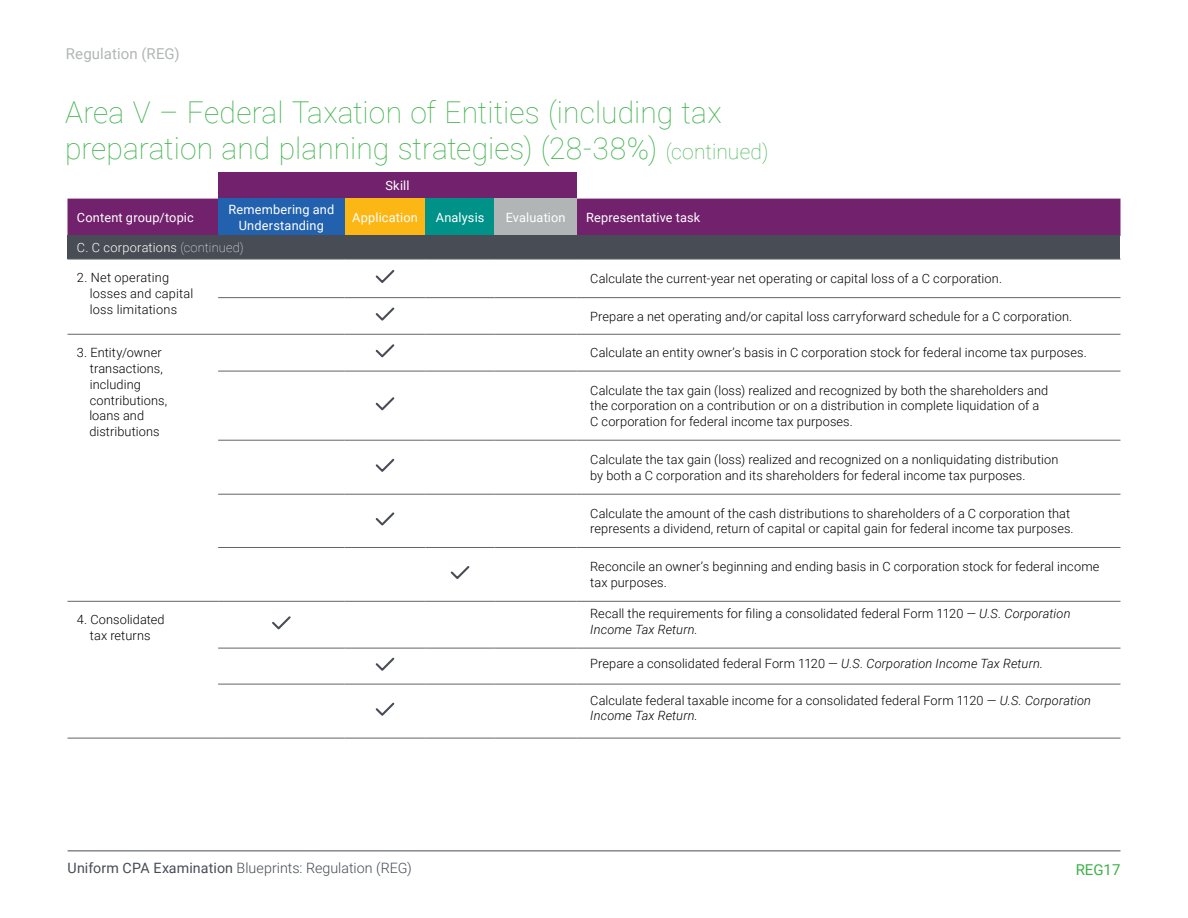
<style>
.page{position:relative;width:1188px;height:918px;background:#fff}
.page>*{position:absolute;margin:0;border:0;box-sizing:border-box;transform-origin:0 0}
.t1{font:100 30px/36px "Roboto";color:#3cb14a}
.t2{font:15px "Roboto";letter-spacing:.005em;color:#b2b5b6}
.t3{font:15px "Roboto";color:#3cb14a}
.t4{font:300 14.25px "Roboto";color:#474c55}
.t5{font:300 12.75px/15.8px "Roboto";letter-spacing:.01em;color:#000}
.t6{font:12.75px/15.8px "Roboto";letter-spacing:.015em;color:#fff;text-align:center}
.t7{font:300 12.75px "Roboto";letter-spacing:.02em;color:#fff}
.s1{font-size:21px}
.s2{font-weight:100}
.s3{font-style:italic}
.s4{font-weight:400}
</style>
<div class="page">
<hr style="left:68px;top:850px;width:1052px;height:1px;background:#474c55">
<div style="left:218px;top:172px;width:359px;height:27px;background:#72226d"></div>
<div style="left:68px;top:199px;width:1052px;height:37px;background:#72226d"></div>
<div style="left:218px;top:199px;width:127px;height:37px;background:#2261ae"></div>
<div style="left:345px;top:199px;width:81px;height:37px;background:#fdb714"></div>
<div style="left:426px;top:199px;width:69px;height:37px;background:#009189"></div>
<div style="left:495px;top:199px;width:82px;height:37px;background:#b2b5b6"></div>
<div style="left:68px;top:236px;width:1052px;height:23px;background:#474c55"></div>
<svg style="left:68px;top:298px;width:1052px;height:440px"></svg>
<hr style="left:68px;top:738px;width:150px;height:1px;background:#636466">
<hr style="left:218px;top:648px;width:127px;height:1px;background:#636466">
<hr style="left:345px;top:648px;width:81px;height:1px;background:#636466">
<hr style="left:426px;top:648px;width:69px;height:1px;background:#636466">
<hr style="left:495px;top:648px;width:82px;height:1px;background:#636466">
<hr style="left:577px;top:648px;width:543px;height:1px;background:#636466">
<hr style="left:218px;top:684px;width:127px;height:1px;background:#636466">
<hr style="left:345px;top:684px;width:81px;height:1px;background:#636466">
<hr style="left:426px;top:684px;width:69px;height:1px;background:#636466">
<hr style="left:495px;top:684px;width:82px;height:1px;background:#636466">
<hr style="left:577px;top:684px;width:543px;height:1px;background:#636466">
<hr style="left:218px;top:738px;width:127px;height:1px;background:#636466">
<hr style="left:345px;top:738px;width:81px;height:1px;background:#636466">
<hr style="left:426px;top:738px;width:69px;height:1px;background:#636466">
<hr style="left:495px;top:738px;width:82px;height:1px;background:#636466">
<hr style="left:577px;top:738px;width:543px;height:1px;background:#636466">
<hr style="left:68px;top:601px;width:150px;height:1px;background:#636466">
<hr style="left:218px;top:371px;width:127px;height:1px;background:#636466">
<hr style="left:345px;top:371px;width:81px;height:1px;background:#636466">
<hr style="left:426px;top:371px;width:69px;height:1px;background:#636466">
<hr style="left:495px;top:371px;width:82px;height:1px;background:#636466">
<hr style="left:577px;top:371px;width:543px;height:1px;background:#636466">
<hr style="left:218px;top:440px;width:127px;height:1px;background:#636466">
<hr style="left:345px;top:440px;width:81px;height:1px;background:#636466">
<hr style="left:426px;top:440px;width:69px;height:1px;background:#636466">
<hr style="left:495px;top:440px;width:82px;height:1px;background:#636466">
<hr style="left:577px;top:440px;width:543px;height:1px;background:#636466">
<hr style="left:218px;top:494px;width:127px;height:1px;background:#636466">
<hr style="left:345px;top:494px;width:81px;height:1px;background:#636466">
<hr style="left:426px;top:494px;width:69px;height:1px;background:#636466">
<hr style="left:495px;top:494px;width:82px;height:1px;background:#636466">
<hr style="left:577px;top:494px;width:543px;height:1px;background:#636466">
<hr style="left:218px;top:547px;width:127px;height:1px;background:#636466">
<hr style="left:345px;top:547px;width:81px;height:1px;background:#636466">
<hr style="left:426px;top:547px;width:69px;height:1px;background:#636466">
<hr style="left:495px;top:547px;width:82px;height:1px;background:#636466">
<hr style="left:577px;top:547px;width:543px;height:1px;background:#636466">
<hr style="left:218px;top:601px;width:127px;height:1px;background:#636466">
<hr style="left:345px;top:601px;width:81px;height:1px;background:#636466">
<hr style="left:426px;top:601px;width:69px;height:1px;background:#636466">
<hr style="left:495px;top:601px;width:82px;height:1px;background:#636466">
<hr style="left:577px;top:601px;width:543px;height:1px;background:#636466">
<hr style="left:68px;top:259px;width:150px;height:1px;background:#636466">
<hr style="left:218px;top:259px;width:127px;height:1px;background:#636466">
<hr style="left:345px;top:259px;width:81px;height:1px;background:#636466">
<hr style="left:426px;top:259px;width:69px;height:1px;background:#636466">
<hr style="left:495px;top:259px;width:82px;height:1px;background:#636466">
<hr style="left:577px;top:259px;width:543px;height:1px;background:#636466">
<hr style="left:68px;top:334px;width:150px;height:1px;background:#636466">
<hr style="left:218px;top:297px;width:127px;height:1px;background:#636466">
<hr style="left:345px;top:297px;width:81px;height:1px;background:#636466">
<hr style="left:426px;top:297px;width:69px;height:1px;background:#636466">
<hr style="left:495px;top:297px;width:82px;height:1px;background:#636466">
<hr style="left:577px;top:297px;width:543px;height:1px;background:#636466">
<hr style="left:218px;top:334px;width:127px;height:1px;background:#636466">
<hr style="left:345px;top:334px;width:81px;height:1px;background:#636466">
<hr style="left:426px;top:334px;width:69px;height:1px;background:#636466">
<hr style="left:495px;top:334px;width:82px;height:1px;background:#636466">
<hr style="left:577px;top:334px;width:543px;height:1px;background:#636466">
<svg style="left:375px;top:270px;width:20px;height:13px"></svg>
<svg style="left:374px;top:306px;width:22px;height:17px"></svg>
<svg style="left:374px;top:342px;width:22px;height:17px"></svg>
<svg style="left:374px;top:395px;width:22px;height:17px"></svg>
<svg style="left:374px;top:457px;width:22px;height:17px"></svg>
<svg style="left:374px;top:510px;width:22px;height:17px"></svg>
<svg style="left:449px;top:564px;width:22px;height:17px"></svg>
<svg style="left:270px;top:614px;width:23px;height:17px"></svg>
<svg style="left:374px;top:656px;width:22px;height:17px"></svg>
<svg style="left:374px;top:701px;width:22px;height:17px"></svg>
<p class="t2" style="left:66px;top:43px;width:115px">Regulation (REG)</p>
<h1 class="t1" style="left:65px;top:93px;width:705px">Area V – Federal Taxation of Entities (including tax preparation and planning strategies) (28-38%) <span class="s1">(continued)</span></h1>
<p class="t6" style="left:385px;top:177px;width:26px">Skill</p>
<p class="t6" style="left:77px;top:209px;width:118px">Content group/topic</p>
<p class="t6" style="left:228px;top:201px;width:107px">Remembering and<br>Understanding</p>
<p class="t6" style="left:352px;top:209px;width:67px">Application</p>
<p class="t6" style="left:436px;top:209px;width:50px">Analysis</p>
<p class="t6" style="left:506px;top:209px;width:61px">Evaluation</p>
<p class="t6" style="left:586px;top:209px;width:116px">Representative task</p>
<p class="t7" style="left:77px;top:239px;width:168px">C. C corporations <span class="s2">(continued)</span></p>
<p class="t5" style="left:90px;top:269px;width:105px;text-indent:-13px">2. Net operating losses and capital loss limitations</p>
<p class="t5" style="left:590px;top:270px;width:413px">Calculate the current-year net operating or capital loss of a C corporation.</p>
<p class="t5" style="left:590px;top:308px;width:484px">Prepare a net operating and/or capital loss carryforward schedule for a C corporation.</p>
<p class="t5" style="left:89px;top:344px;width:80px;text-indent:-12px">3. Entity/owner transactions, including contributions, loans and distributions</p>
<p class="t5" style="left:590px;top:345px;width:498px">Calculate an entity owner’s basis in C corporation stock for federal income tax purposes.</p>
<p class="t5" style="left:590px;top:382px;width:460px">Calculate the tax gain (loss) realized and recognized by both the shareholders and the corporation on a contribution or on a distribution in complete liquidation of a<br>C corporation for federal income tax purposes.</p>
<p class="t5" style="left:590px;top:451px;width:470px">Calculate the tax gain (loss) realized and recognized on a nonliquidating distribution by both a C corporation and its shareholders for federal income tax purposes.</p>
<p class="t5" style="left:590px;top:505px;width:485px">Calculate the amount of the cash distributions to shareholders of a C corporation that represents a dividend, return of capital or capital gain for federal income tax purposes.</p>
<p class="t5" style="left:590px;top:558px;width:511px">Reconcile an owner’s beginning and ending basis in C corporation stock for federal income tax purposes.</p>
<p class="t5" style="left:77px;top:611px;width:89px;text-align:center">4. Consolidated tax returns</p>
<p class="t5" style="left:590px;top:605px;width:482px">Recall the requirements for filing a consolidated federal Form 1120 <span class="s3">— U.S. Corporation<br>Income Tax Return.</span></p>
<p class="t5" style="left:590px;top:655px;width:454px">Prepare a consolidated federal Form 1120 — <span class="s3">U.S. Corporation Income Tax Return</span>.</p>
<p class="t5" style="left:590px;top:692px;width:502px">Calculate federal taxable income for a consolidated federal Form 1120 — <span class="s3">U.S. Corporation<br>Income Tax Return</span>.</p>
<p class="t4" style="left:68px;top:858px;width:346px"><span class="s4">Uniform CPA Examination</span> Blueprints: Regulation (REG)</p>
<p class="t3" style="left:1076px;top:859px;width:46px">REG17</p>
</div>
